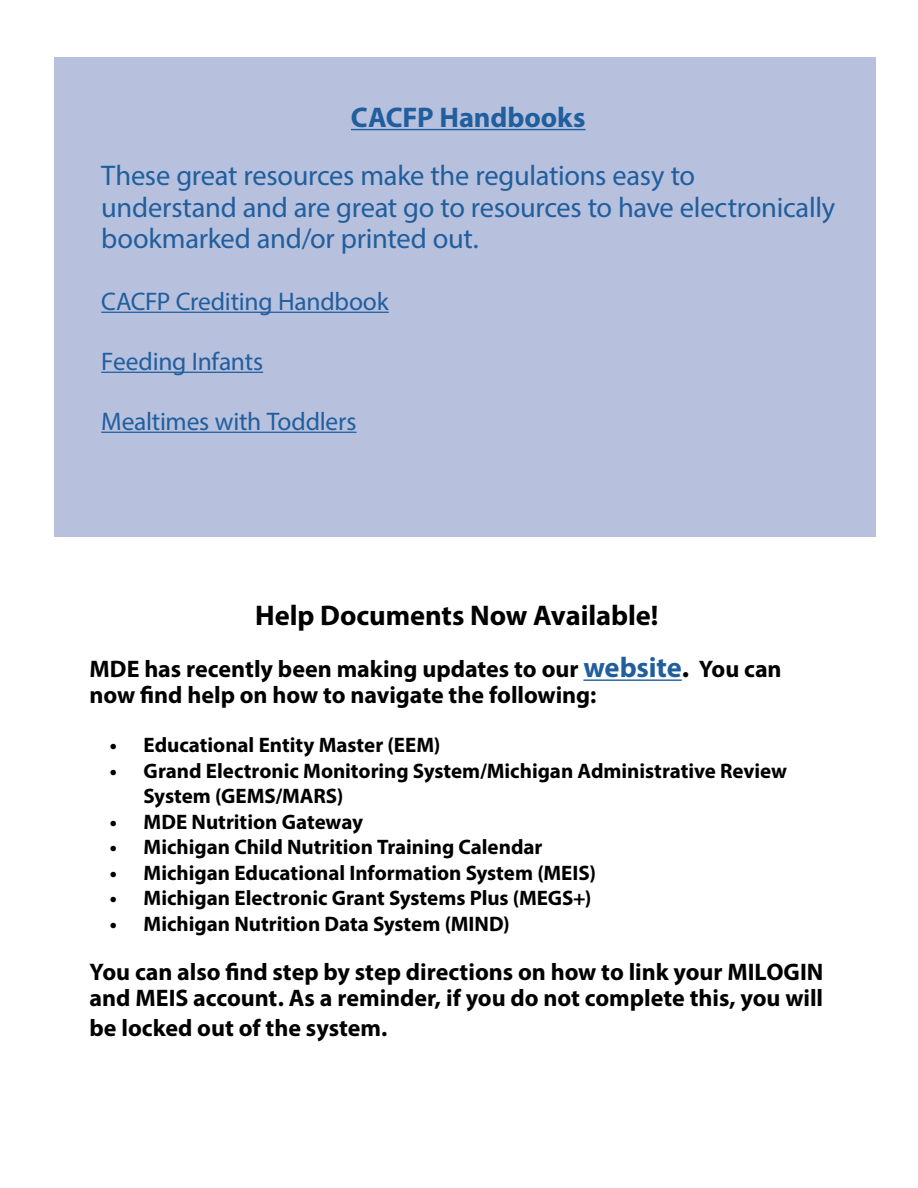
<style>
.page{position:relative;width:918px;height:1188px;background:#fff}
.page>*{position:absolute;margin:0;border:0;box-sizing:border-box;transform-origin:0 0}
.Newsletter_Title{font:28.5px/31.5px "Myriad Pro";letter-spacing:-.01em;color:#215e9e}
.Newsletter_Title-2{font:700 28.5px "Myriad Pro";letter-spacing:-.005em;color:#000}
.Newsletter_Title-3{font:700 28.5px "Myriad Pro";color:#215e9e}
.Newsletter_Title-4{font:25.5px "Myriad Pro";letter-spacing:-.01em;color:#215e9e}
.Newsletter_Title-5{font:700 24px/25.5px "Myriad Pro";letter-spacing:-.005em;color:#000}
.Newsletter_Title-6{font:700 21px "Myriad Pro";letter-spacing:-.005em;color:#000}
.s1{font-size:28.5px;color:#215e9e}
.s2{font-size:28.5px}
</style>
<div class="page">
<div style="left:54px;top:57px;width:822px;height:479px;background:#b7c1dd"></div>
<hr style="left:351px;top:129px;width:235px;height:1px;background:#215e9e">
<hr style="left:101px;top:312px;width:288px;height:1px;background:#215e9e">
<hr style="left:101px;top:372px;width:162px;height:1px;background:#215e9e">
<hr style="left:101px;top:432px;width:256px;height:1px;background:#215e9e">
<hr style="left:583px;top:679px;width:99px;height:2px;background:#215e9e">
<p class="Newsletter_Title-3" style="left:351px;top:99px;width:236px">CACFP Handbooks</p>
<p class="Newsletter_Title" style="left:101px;top:159px;width:736px">These great resources make the regulations easy to understand and are great go to resources to have electronically bookmarked and/or printed out.</p>
<p class="Newsletter_Title-4" style="left:101px;top:285px;width:289px">CACFP Crediting Handbook</p>
<p class="Newsletter_Title-4" style="left:101px;top:345px;width:163px">Feeding Infants</p>
<p class="Newsletter_Title-4" style="left:101px;top:405px;width:257px">Mealtimes with Toddlers</p>
<p class="Newsletter_Title-2" style="left:255px;top:597px;width:405px">Help Documents Now Available!</p>
<p class="Newsletter_Title-5" style="left:90px;top:656px;width:694px">MDE has recently been making updates to our <span class="s1">website</span><span class="s2">.</span> You can now find help on how to navigate the following:</p>
<p class="Newsletter_Title-6" style="left:110px;top:732px;width:332px">• Educational Entity Master (EEM)</p>
<p class="Newsletter_Title-6" style="left:110px;top:757px;width:679px">• Grand Electronic Monitoring System/Michigan Administrative Review</p>
<p class="Newsletter_Title-6" style="left:144px;top:783px;width:201px">System (GEMS/MARS)</p>
<p class="Newsletter_Title-6" style="left:110px;top:808px;width:255px">• MDE Nutrition Gateway</p>
<p class="Newsletter_Title-6" style="left:110px;top:834px;width:434px">• Michigan Child Nutrition Training Calendar</p>
<p class="Newsletter_Title-6" style="left:110px;top:859px;width:488px">• Michigan Educational Information System (MEIS)</p>
<p class="Newsletter_Title-6" style="left:110px;top:885px;width:483px">• Michigan Electronic Grant Systems Plus (MEGS+)</p>
<p class="Newsletter_Title-6" style="left:110px;top:910px;width:401px">• Michigan Nutrition Data System (MIND)</p>
<p class="Newsletter_Title-5" style="left:90px;top:959px;width:735px">You can also find step by step directions on how to link your MILOGIN and MEIS account. As a reminder, if you do not complete this, you will</p>
<p class="Newsletter_Title-5" style="left:90px;top:1014px;width:299px">be locked out of the system.</p>
</div>
